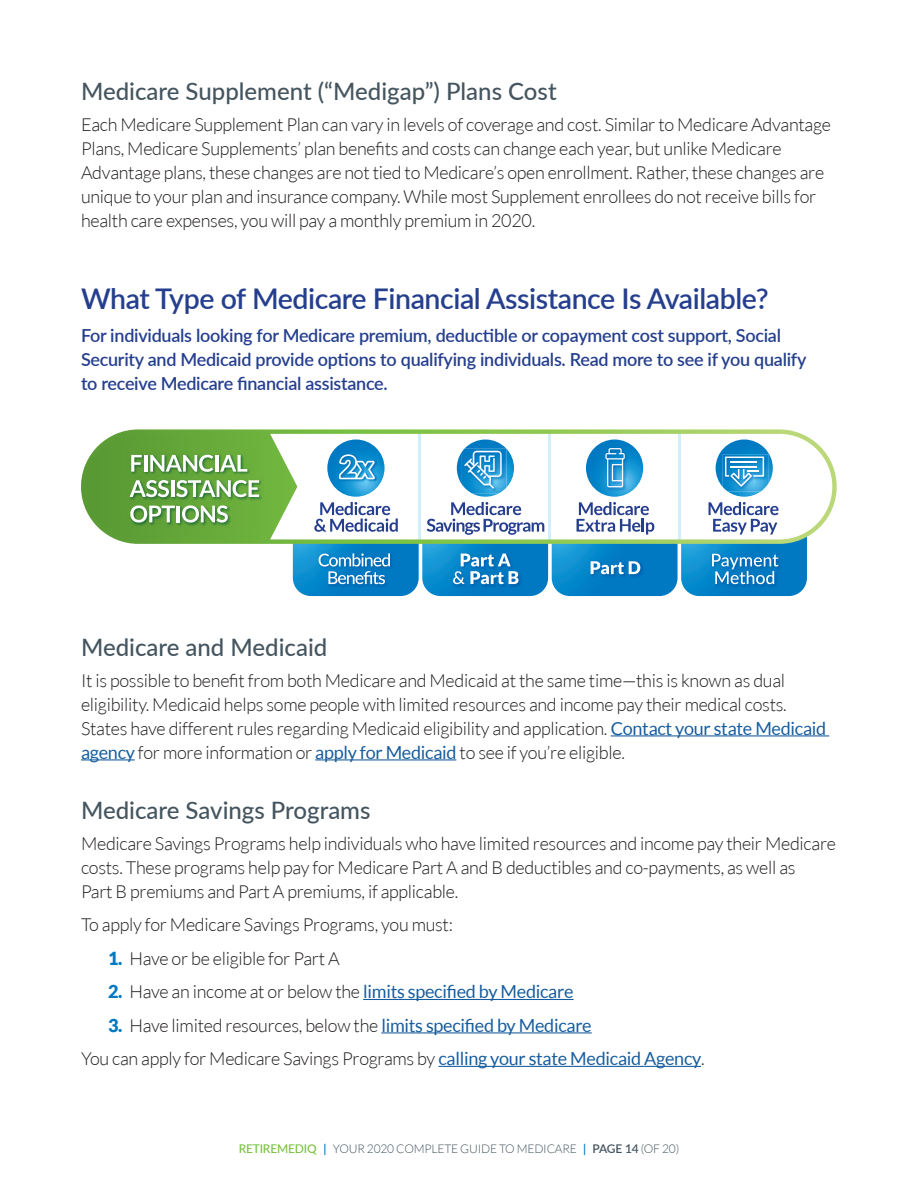
<style>
.page{position:relative;width:918px;height:1188px;background:#fff}
.page>*{position:absolute;margin:0;border:0;box-sizing:border-box;transform-origin:0 0}
.t1{font:600 28.5px "Lato";letter-spacing:-.015em;color:#253f8e}
.t2{font:500 24px "Lato";color:#45555f}
.t3{font:300 18px/24px "Lato";letter-spacing:-.015em;color:#231f20}
.t4{font:600 18px/24px "Lato";letter-spacing:-.015em;color:#253f8e}
.t5{font:18px "Lato";letter-spacing:-.015em;color:#175d9e}
.t6{font:300 12px "Lato";letter-spacing:-.015em;color:#45555f}
.s1{font-weight:400;color:#175d9e}
.s2{font-weight:900;color:#0079c2}
.s3{font-weight:300;color:#231f20}
.s4{font-weight:500;color:#79c142}
.s5{font-weight:600;color:#0079c2}
.s6{font-weight:600}
</style>
<div class="page">
<svg style="left:81px;top:429px;width:756px;height:108px"></svg>
<svg style="left:83px;top:432px;width:724px;height:164px"></svg>
<hr style="left:611px;top:735px;width:218px;height:1px;background:#175d9e">
<hr style="left:81px;top:759px;width:54px;height:1px;background:#175d9e">
<hr style="left:315px;top:759px;width:141px;height:1px;background:#175d9e">
<hr style="left:363px;top:999px;width:211px;height:1px;background:#175d9e">
<hr style="left:381px;top:1032px;width:211px;height:1px;background:#175d9e">
<hr style="left:438px;top:1066px;width:263px;height:1px;background:#175d9e">
<h2 class="t2" style="left:81px;top:74px;width:477px">Medicare Supplement (“Medigap”) Plans Cost</h2>
<p class="t3" style="left:81px;top:113px;width:752px">Each Medicare Supplement Plan can vary in levels of coverage and cost. Similar to Medicare Advantage Plans, Medicare Supplements’ plan benefits and costs can change each year, but unlike Medicare Advantage plans, these changes are not tied to Medicare’s open enrollment. Rather, these changes are unique to your plan and insurance company. While most Supplement enrollees do not receive bills for health care expenses, you will pay a monthly premium in 2020.</p>
<h1 class="t1" style="left:81px;top:277px;width:689px">What Type of Medicare Financial Assistance Is Available?</h1>
<p class="t4" style="left:81px;top:323px;width:727px">For individuals looking for Medicare premium, deductible or copayment cost support, Social<br>Security and Medicaid provide options to qualifying individuals. Read more to see if you qualify to receive Medicare financial assistance.</p>
<h2 class="t2" style="left:81px;top:630px;width:248px">Medicare and Medicaid</h2>
<p class="t3" style="left:81px;top:668px;width:747px">It is possible to benefit from both Medicare and Medicaid at the same time—this is known as dual eligibility. Medicaid helps some people with limited resources and income pay their medical costs.<br>States have different rules regarding Medicaid eligibility and application. <span class="s1">Contact your state Medicaid agency</span> for more information or <span class="s1">apply for Medicaid</span> to see if you’re eligible.</p>
<h2 class="t2" style="left:81px;top:793px;width:291px">Medicare Savings Programs</h2>
<p class="t3" style="left:81px;top:831px;width:757px">Medicare Savings Programs help individuals who have limited resources and income pay their Medicare costs. These programs help pay for Medicare Part A and B deductibles and co-payments, as well as<br>Part B premiums and Part A premiums, if applicable.</p>
<p class="t3" style="left:81px;top:913px;width:374px">To apply for Medicare Savings Programs, you must:</p>
<p class="t3" style="left:108px;top:946px;width:233px"><span class="s2">1.</span> Have or be eligible for Part A</p>
<p class="t5" style="left:108px;top:982px;width:467px"><span class="s2">2.</span> <span class="s3">Have an income at or below the</span> limits specified by Medicare</p>
<p class="t3" style="left:81px;top:1009px;width:625px;line-height:33.5px;text-indent:27px"><span class="s2">3.</span> Have limited resources, below the <span class="s1">limits specified by Medicare<br></span>You can apply for Medicare Savings Programs by <span class="s1">calling your state Medicaid Agency</span>.</p>
<p class="t6" style="left:239px;top:1142px;width:442px"><span class="s4">RETIREMEDIQ</span> <span class="s5">|</span> YOUR 2020 COMPLETE GUIDE TO MEDICARE <span class="s5">|</span> <span class="s6">PAGE 14</span> (OF 20)</p>
</div>
